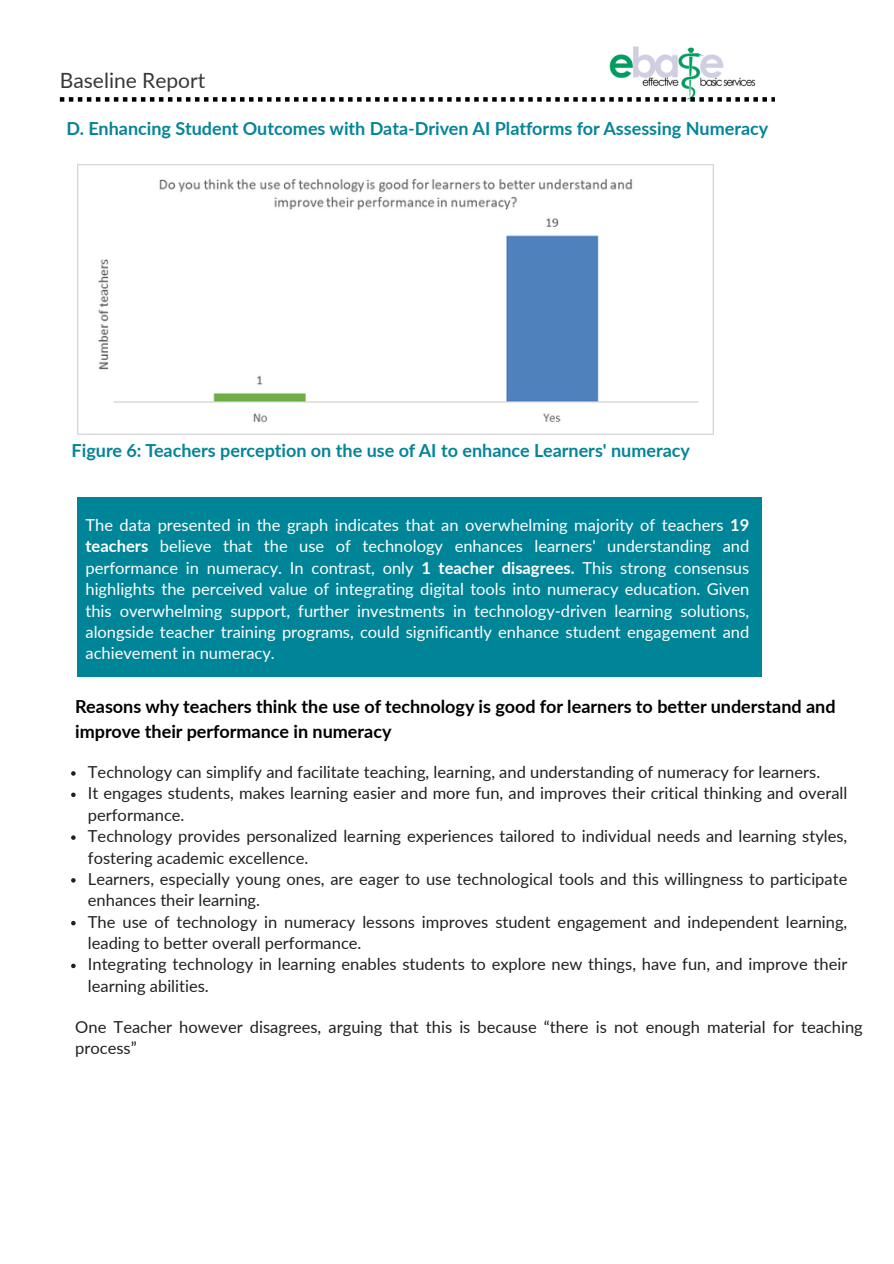
<style>
.page{position:relative;width:894px;height:1264px;background:#fff}
.page>*{position:absolute;margin:0;border:0;box-sizing:border-box;transform-origin:0 0}
.t1{font:21px "Lato";color:#373736}
.t2{font:700 18px "Lato";color:#058598}
.t3{font:700 18px/24.8px "Lato";color:#000}
.t4{font:16.5px/21.3px "Lato";color:#231f20}
.t5{font:16.5px/21.3px "Lato";color:#fff;text-align:justify}
.s1{font-weight:700}
</style>
<div class="page">
<img style="left:609px;top:46px;width:146px;height:51px">
<svg style="left:60px;top:97px;width:714px;height:5px"></svg>
<div style="left:77px;top:497px;width:684px;height:180px;background:#008598"></div>
<img style="left:77px;top:165px;width:636px;height:270px">
<svg style="left:71px;top:771px;width:5px;height:4px"></svg>
<svg style="left:71px;top:792px;width:5px;height:5px"></svg>
<svg style="left:71px;top:835px;width:5px;height:4px"></svg>
<svg style="left:71px;top:878px;width:5px;height:4px"></svg>
<svg style="left:71px;top:920px;width:5px;height:5px"></svg>
<svg style="left:71px;top:963px;width:5px;height:5px"></svg>
<p class="t1" style="left:60px;top:68px;width:147px">Baseline Report</p>
<p class="t2" style="left:66px;top:118px;width:703px">D. Enhancing Student Outcomes with Data-Driven AI Platforms for Assessing Numeracy</p>
<h2 class="t2" style="left:72px;top:439px;width:619px">Figure 6: Teachers perception on the use of AI to enhance Learners' numeracy</h2>
<h1 class="t5" style="left:85px;top:514px;width:665px">The data presented in the graph indicates that an overwhelming majority of teachers <span class="s1">19 teachers</span> believe that the use of technology enhances learners' understanding and performance in numeracy. In contrast, only <span class="s1">1 teacher disagrees.</span> This strong consensus highlights the perceived value of integrating digital tools into numeracy education. Given this overwhelming support, further investments in technology-driven learning solutions, alongside teacher training programs, could significantly enhance student engagement and achievement in numeracy.</h1>
<p class="t3" style="left:75px;top:693px;width:761px">Reasons why teachers think the use of technology is good for learners to better understand and improve their performance in numeracy</p>
<h2 class="t4" style="left:88px;top:761px;width:733px">Technology can simplify and facilitate teaching, learning, and understanding of numeracy for learners.</h2>
<p class="t4" style="left:88px;top:782px;width:760px">It engages students, makes learning easier and more fun, and improves their critical thinking and overall performance.</p>
<h2 class="t4" style="left:88px;top:825px;width:760px">Technology provides personalized learning experiences tailored to individual needs and learning styles, fostering academic excellence.</h2>
<p class="t4" style="left:88px;top:867px;width:760px">Learners, especially young ones, are eager to use technological tools and this willingness to participate enhances their learning.</p>
<p class="t4" style="left:88px;top:910px;width:760px">The use of technology in numeracy lessons improves student engagement and independent learning, leading to better overall performance.</p>
<p class="t4" style="left:88px;top:953px;width:760px">Integrating technology in learning enables students to explore new things, have fun, and improve their learning abilities.</p>
<p class="t4" style="left:75px;top:1015px;width:788px">One Teacher however disagrees, arguing that this is because “there is not enough material for teaching process”</p>
</div>
